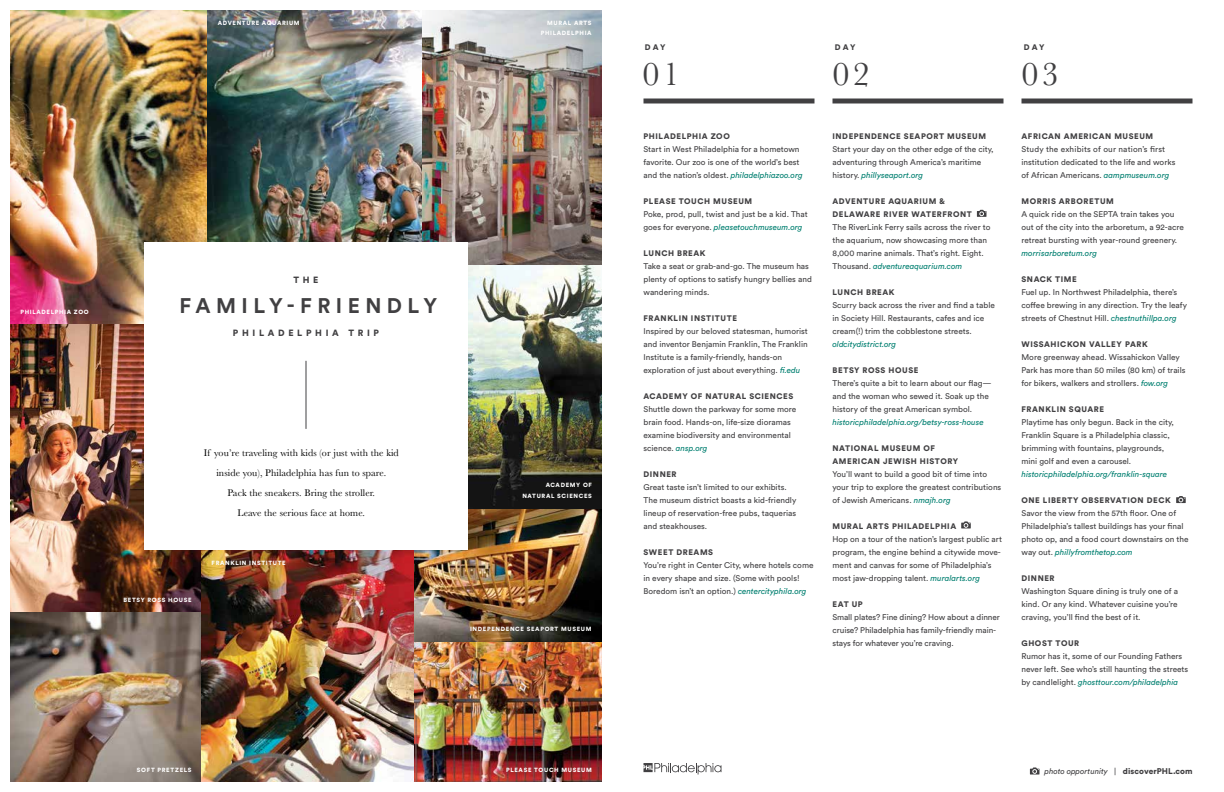
<style>
.page{position:relative;width:1224px;height:792px;background:#fff}
.page>*{position:absolute;margin:0;border:0;box-sizing:border-box;transform-origin:0 0}
.t1{font:34px "Baskerville";color:#414042}
.t2{font:700 21px "Circular Std";letter-spacing:.26em;color:#414042}
.t3{font:10px/20px "Baskerville";letter-spacing:.01em;color:#000;text-align:center}
.t4{font:900 9px "Circular Std";letter-spacing:.41em;color:#414042}
.t5{font:8.2px/13px "Circular Std";color:#414042}
.t6{font:italic 8.2px "Circular Std";color:#007f70}
.t7{font:900 8.2px "Circular Std";letter-spacing:.01em;color:#414042}
.t8{font:900 8px/13px "Circular Std";letter-spacing:.07em;color:#414042}
.t9{font:italic 8px "Circular Std";color:#414042}
.t10{font:900 6px/10px "Circular Std";letter-spacing:.11em;color:#fff;text-align:right}
.s1{font-style:italic;color:#007f70}
.s2{font-style:normal}
</style>
<div class="page">
<img style="left:414px;top:641px;width:187px;height:140px">
<img style="left:414px;top:508px;width:187px;height:133px">
<img style="left:468px;top:265px;width:133px;height:243px">
<img style="left:11px;top:612px;width:191px;height:169px">
<img style="left:11px;top:324px;width:191px;height:288px">
<img style="left:11px;top:11px;width:196px;height:313px">
<div style="left:644px;top:98px;width:170px;height:6px;background:#414042"></div>
<div style="left:832px;top:98px;width:172px;height:6px;background:#414042"></div>
<div style="left:1022px;top:98px;width:170px;height:6px;background:#414042"></div>
<svg style="left:1176px;top:496px;width:10px;height:7px"></svg>
<img style="left:422px;top:11px;width:179px;height:254px">
<img style="left:207px;top:11px;width:215px;height:231px">
<img style="left:202px;top:550px;width:212px;height:231px">
<svg style="left:643px;top:763px;width:78px;height:12px"></svg>
<div style="left:144px;top:242px;width:324px;height:308px;background:#fff"></div>
<hr style="left:306px;top:361px;width:1px;height:68px;background:#414042">
<svg style="left:1030px;top:767px;width:9px;height:8px"></svg>
<svg style="left:961px;top:521px;width:10px;height:7px"></svg>
<svg style="left:977px;top:210px;width:9px;height:7px"></svg>
<p class="t10" style="left:218px;top:17px;width:83px">ADVENTURE AQUARIUM</p>
<p class="t10" style="left:541px;top:18px;width:52px">MURAL ARTS<br>PHILADELPHIA</p>
<p class="t10" style="left:20px;top:307px;width:70px">PHILADELPHIA ZOO</p>
<p class="t4" style="left:293px;top:273px;width:27px">THE</p>
<h2 class="t2" style="left:179px;top:292px;width:259px">FAMILY-FRIENDLY</h2>
<p class="t4" style="left:233px;top:326px;width:148px">PHILADELPHIA TRIP</p>
<p class="t3" style="left:204px;top:443px;width:197px">If you’re traveling with kids (or just with the kid inside you), Philadelphia has fun to spare.<br>Pack the sneakers. Bring the stroller.<br>Leave the serious face at home.</p>
<p class="t10" style="left:124px;top:595px;width:69px">BETSY ROSS HOUSE</p>
<p class="t10" style="left:212px;top:558px;width:76px">FRANKLIN INSTITUTE</p>
<p class="t10" style="left:522px;top:479px;width:71px;line-height:11px">ACADEMY OF<br>NATURAL SCIENCES</p>
<p class="t10" style="left:470px;top:624px;width:123px">INDEPENDENCE SEAPORT MUSEUM</p>
<p class="t10" style="left:137px;top:764px;width:56px">SOFT PRETZELS</p>
<p class="t10" style="left:506px;top:764px;width:87px">PLEASE TOUCH MUSEUM</p>
<p class="t8" style="left:645px;top:41px;width:23px">DAY</p>
<h1 class="t1" style="left:642px;top:53px;width:39px">01</h1>
<p class="t8" style="left:644px;top:129px;width:88px">PHILADELPHIA ZOO</p>
<p class="t5" style="left:644px;top:142px;width:161px">Start in West Philadelphia for a hometown favorite. Our zoo is one of the world’s best and the nation’s oldest. <span class="s1">philadelphiazoo.org</span></p>
<p class="t8" style="left:644px;top:194px;width:110px">PLEASE TOUCH MUSEUM</p>
<p class="t5" style="left:644px;top:207px;width:166px">Poke, prod, pull, twist and just be a kid. That goes for everyone. <span class="s1">pleasetouchmuseum.org</span></p>
<p class="t8" style="left:644px;top:246px;width:64px">LUNCH BREAK</p>
<p class="t5" style="left:644px;top:259px;width:170px">Take a seat or grab-and-go. The museum has plenty of options to satisfy hungry bellies and wandering minds.</p>
<p class="t8" style="left:644px;top:311px;width:95px">FRANKLIN INSTITUTE</p>
<p class="t5" style="left:644px;top:324px;width:166px">Inspired by our beloved statesman, humorist and inventor Benjamin Franklin, The Franklin Institute is a family-friendly, hands-on exploration of just about everything. <span class="s1">fi.edu</span></p>
<p class="t8" style="left:644px;top:389px;width:151px">ACADEMY OF NATURAL SCIENCES</p>
<p class="t5" style="left:644px;top:402px;width:154px">Shuttle down the parkway for some more brain food. Hands-on, life-size dioramas examine biodiversity and environmental science. <span class="s1">ansp.org</span></p>
<p class="t8" style="left:644px;top:467px;width:35px">DINNER</p>
<p class="t5" style="left:644px;top:480px;width:154px">Great taste isn’t limited to our exhibits.<br>The museum district boasts a kid-friendly lineup of reservation-free pubs, taquerias and steakhouses.</p>
<p class="t8" style="left:644px;top:545px;width:71px">SWEET DREAMS</p>
<p class="t5" style="left:644px;top:558px;width:172px">You’re right in Center City, where hotels come in every shape and size. (Some with pools!<br>Boredom isn’t an option.) <span class="s1">centercityphila.org</span></p>
<p class="t8" style="left:835px;top:41px;width:23px">DAY</p>
<h1 class="t1" style="left:832px;top:53px;width:39px">02</h1>
<p class="t8" style="left:833px;top:129px;width:155px">INDEPENDENCE SEAPORT MUSEUM</p>
<p class="t5" style="left:832px;top:142px;width:163px">Start your day on the other edge of the city, adventuring through America’s maritime history. <span class="s1">phillyseaport.org</span></p>
<p class="t8" style="left:833px;top:194px;width:141px">ADVENTURE AQUARIUM &amp;<br>DELAWARE RIVER WATERFRONT</p>
<p class="t5" style="left:832px;top:220px;width:159px">The RiverLink Ferry sails across the river to the aquarium, now showcasing more than 8,000 marine animals. That’s right. Eight.<br>Thousand. <span class="s1">adventureaquarium.com</span></p>
<p class="t8" style="left:833px;top:285px;width:64px">LUNCH BREAK</p>
<p class="t5" style="left:832px;top:298px;width:164px">Scurry back across the river and find a table in Society Hill. Restaurants, cafes and ice cream(!) trim the cobblestone streets.</p>
<p class="t6" style="left:832px;top:339px;width:65px">oldcitydistrict.org</p>
<p class="t8" style="left:833px;top:363px;width:87px">BETSY ROSS HOUSE</p>
<p class="t5" style="left:832px;top:376px;width:161px">There’s quite a bit to learn about our flag— and the woman who sewed it. Soak up the history of the great American symbol.</p>
<p class="t6" style="left:832px;top:417px;width:153px">historicphiladelphia.org/betsy-ross-house</p>
<p class="t8" style="left:833px;top:441px;width:127px">NATIONAL MUSEUM OF<br>AMERICAN JEWISH HISTORY</p>
<p class="t5" style="left:832px;top:467px;width:170px">You’ll want to build a good bit of time into your trip to explore the greatest contributions of Jewish Americans. <span class="s1">nmajh.org</span></p>
<p class="t8" style="left:833px;top:519px;width:125px">MURAL ARTS PHILADELPHIA</p>
<p class="t5" style="left:832px;top:532px;width:171px">Hop on a tour of the nation’s largest public art program, the engine behind a citywide move&shy;ment and canvas for some of Philadelphia’s most jaw-dropping talent. <span class="s1">muralarts.org</span></p>
<p class="t8" style="left:833px;top:597px;width:32px">EAT UP</p>
<p class="t5" style="left:832px;top:610px;width:169px">Small plates? Fine dining? How about a dinner cruise? Philadelphia has family-friendly main&shy;stays for whatever you’re craving.</p>
<p class="t8" style="left:1024px;top:41px;width:23px">DAY</p>
<h1 class="t1" style="left:1022px;top:53px;width:39px">03</h1>
<p class="t8" style="left:1022px;top:129px;width:133px">AFRICAN AMERICAN MUSEUM</p>
<p class="t5" style="left:1021px;top:142px;width:155px">Study the exhibits of our nation’s first institution dedicated to the life and works of African Americans. <span class="s1">aampmuseum.org</span></p>
<p class="t8" style="left:1022px;top:194px;width:94px">MORRIS ARBORETUM</p>
<p class="t5" style="left:1021px;top:207px;width:164px">A quick ride on the SEPTA train takes you out of the city into the arboretum, a 92-acre retreat bursting with year-round greenery.</p>
<p class="t6" style="left:1021px;top:248px;width:77px">morrisarboretum.org</p>
<p class="t8" style="left:1022px;top:272px;width:57px">SNACK TIME</p>
<p class="t5" style="left:1021px;top:285px;width:167px">Fuel up. In Northwest Philadelphia, there’s coffee brewing in any direction. Try the leafy streets of Chestnut Hill. <span class="s1">chestnuthillpa.org</span></p>
<p class="t8" style="left:1022px;top:337px;width:128px">WISSAHICKON VALLEY PARK</p>
<p class="t5" style="left:1021px;top:350px;width:166px">More greenway ahead. Wissahickon Valley<br>Park has more than 50 miles (80 km) of trails for bikers, walkers and strollers. <span class="s1">fow.org</span></p>
<p class="t8" style="left:1022px;top:402px;width:84px">FRANKLIN SQUARE</p>
<p class="t5" style="left:1021px;top:415px;width:154px">Playtime has only begun. Back in the city, Franklin Square is a Philadelphia classic, brimming with fountains, playgrounds, mini golf and even a carousel.</p>
<p class="t6" style="left:1021px;top:469px;width:147px">historicphiladelphia.org/franklin-square</p>
<p class="t8" style="left:1022px;top:493px;width:151px">ONE LIBERTY OBSERVATION DECK</p>
<p class="t5" style="left:1021px;top:506px;width:169px">Savor the view from the 57th floor. One of Philadelphia’s tallest buildings has your final photo op, and a food court downstairs on the way out. <span class="s1">phillyfromthetop.com</span></p>
<p class="t8" style="left:1022px;top:571px;width:35px">DINNER</p>
<p class="t5" style="left:1021px;top:584px;width:158px;text-align:justify">Washington Square dining is truly one of a kind. Or any kind. Whatever cuisine you’re craving, you’ll find the best of it.</p>
<p class="t8" style="left:1022px;top:636px;width:59px">GHOST TOUR</p>
<p class="t5" style="left:1021px;top:649px;width:168px">Rumor has it, some of our Founding Fathers never left. See who’s still haunting the streets by candlelight. <span class="s1">ghosttour.com/philadelphia</span></p>
<p class="t9" style="left:1044px;top:767px;width:73px">photo opportunity <span class="s2">|</span></p>
<p class="t7" style="left:1123px;top:766px;width:71px">discoverPHL.com</p>
</div>
